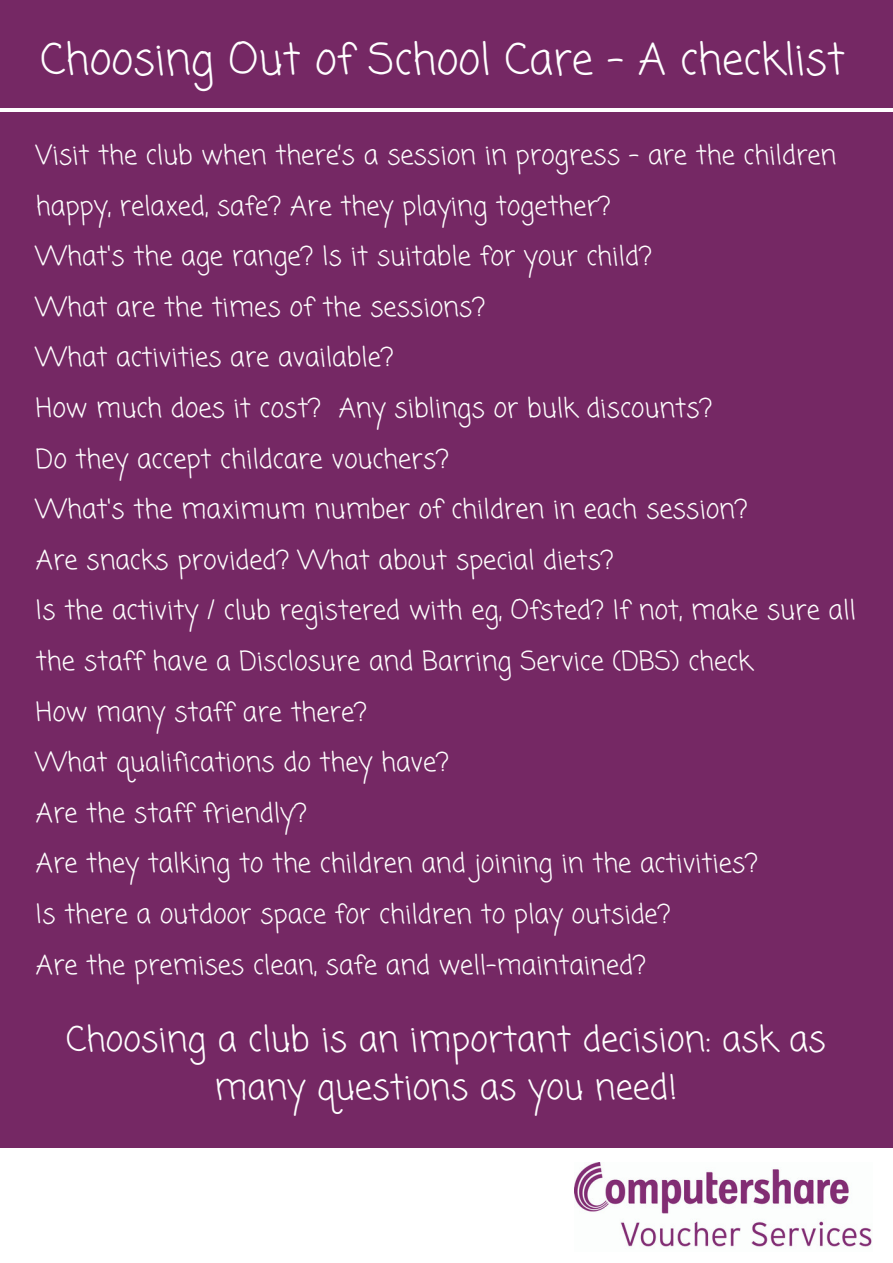
<style>
.page{position:relative;width:893px;height:1263px;background:#fff}
.page>*{position:absolute;margin:0;border:0;box-sizing:border-box;transform-origin:0 0}
.t1{font:42.9px "Coming Soon";color:#fff}
.t2{font:34.65px/48.3px "Coming Soon";color:#fff;text-align:center}
.t3{font:26.4px/50.6px "Coming Soon";color:#fff}
</style>
<div class="page">
<div style="left:0;top:0;width:892px;height:1262px;background:#752864"></div>
<div style="left:0;top:1147px;width:892px;height:115px;background:#fff"></div>
<img style="left:574px;top:1162px;width:298px;height:87px">
<hr style="left:0;top:108px;width:892px;height:3px;background:#fff">
<h1 class="t1" style="left:40px;top:30px;width:805px">Choosing Out of School Care - A checklist</h1>
<p class="t3" style="left:36px;top:132px;width:821px">Visit the club when there’s a session in progress – are the children happy, relaxed, safe? Are they playing together?<br>What's the age range? Is it suitable for your child?<br>What are the times of the sessions?<br>What activities are available?<br>How much does it cost? Any siblings or bulk discounts?<br>Do they accept childcare vouchers?<br>What's the maximum number of children in each session?<br>Are snacks provided? What about special diets?<br>Is the activity / club registered with eg, Ofsted? If not, make sure all the staff have a Disclosure and Barring Service (DBS) check<br>How many staff are there?<br>What qualifications do they have?<br>Are the staff friendly?<br>Are they talking to the children and joining in the activities?<br>Is there a outdoor space for children to play outside?<br>Are the premises clean, safe and well-maintained?</p>
<h2 class="t2" style="left:66px;top:1017px;width:761px">Choosing a club is an important decision: ask as many questions as you need!</h2>
</div>
